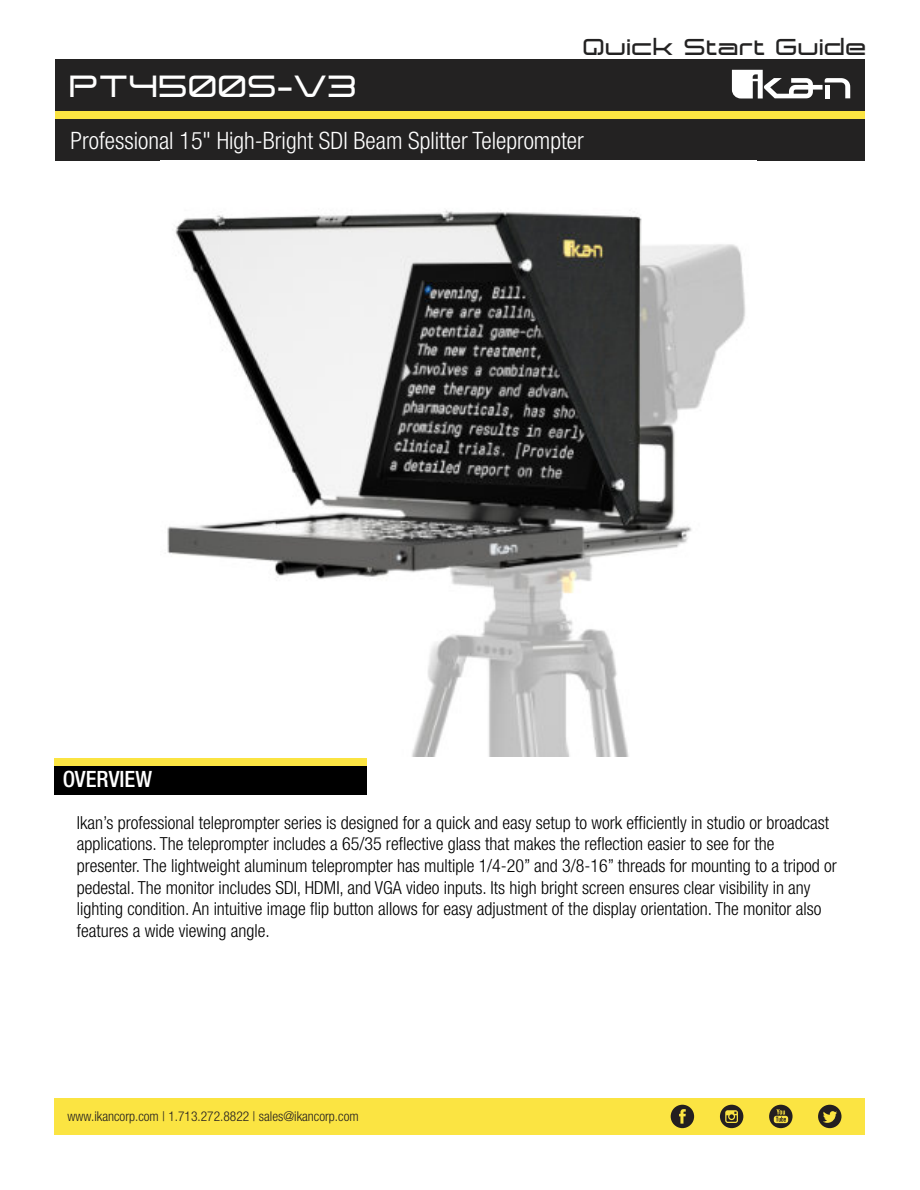
<style>
.page{position:relative;width:920px;height:1190px;background:#fff}
.page>*{position:absolute;margin:0;border:0;box-sizing:border-box;transform-origin:0 0}
.t1{font:700 30px "Expansiva";color:#fff}
.t2{font:300 condensed 24px "Helvetica Neue LT Std";color:#fff}
.t3{font:700 22.5px "Expansiva";color:#232222}
.t4{font:500 condensed 22.5px "Helvetica Neue LT Std";color:#fff}
.t5{font:300 condensed 18px/21.6px "Helvetica Neue LT Std";color:#000}
.t6{font:300 condensed 13.5px "Helvetica Neue LT Std";color:#231f20}
</style>
<div class="page">
<div style="left:55px;top:59px;width:809px;height:102px;background:#232222"></div>
<div style="left:55px;top:111px;width:809px;height:7px;background:#fbe442"></div>
<svg style="left:732px;top:70px;width:118px;height:28px"></svg>
<div style="left:54px;top:761px;width:312px;height:33px;background:#000"></div>
<div style="left:54px;top:758px;width:312px;height:7px;background:#fbe442"></div>
<div style="left:54px;top:1098px;width:810px;height:36px;background:#fbe442"></div>
<svg style="left:670px;top:1104px;width:24px;height:24px"></svg>
<svg style="left:769px;top:1104px;width:23px;height:24px"></svg>
<svg style="left:720px;top:1104px;width:23px;height:24px"></svg>
<svg style="left:818px;top:1104px;width:23px;height:24px"></svg>
<img style="left:167px;top:210px;width:579px;height:546px">
<h1 class="t1" style="left:71px;top:74px;width:289px">PT4500S-V3</h1>
<p class="t3" style="left:584px;top:38px;width:285px">Quick Start Guide</p>
<h2 class="t2" style="left:71px;top:131px;width:514px">Professional 15" High-Bright SDI Beam Splitter Teleprompter</h2>
<p class="t4" style="left:63px;top:771px;width:91px">OVERVIEW</p>
<p class="t5" style="left:77px;top:814px;width:761px">Ikan’s professional teleprompter series is designed for a quick and easy setup to work efficiently in studio or broadcast applications. The teleprompter includes a 65/35 reflective glass that makes the reflection easier to see for the presenter. The lightweight aluminum teleprompter has multiple 1/4-20” and 3/8-16” threads for mounting to a tripod or pedestal. The monitor includes SDI, HDMI, and VGA video inputs. Its high bright screen ensures clear visibility in any lighting condition. An intuitive image flip button allows for easy adjustment of the display orientation. The monitor also features a wide viewing angle.</p>
<p class="t6" style="left:68px;top:1111px;width:292px">www.ikancorp.com | 1.713.272.8822 | sales@ikancorp.com</p>
</div>
